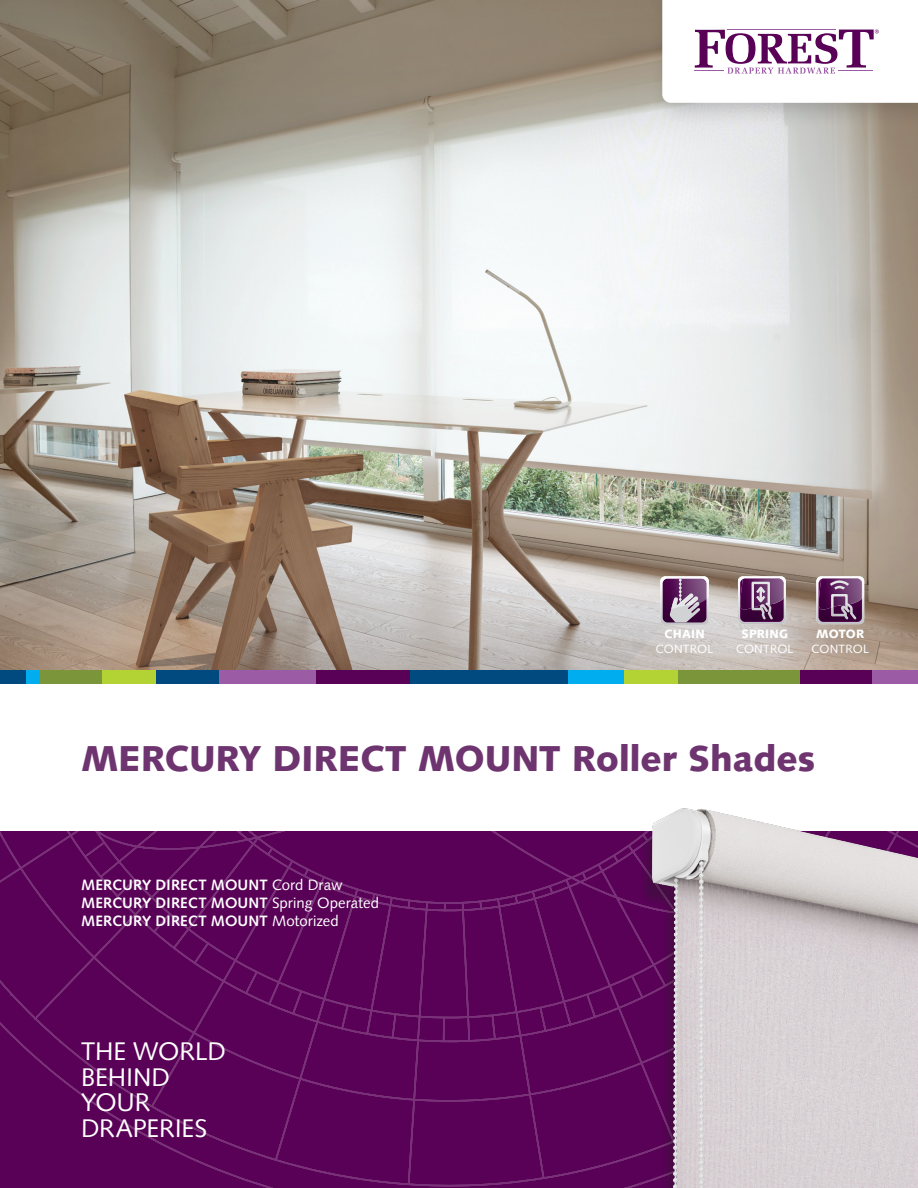
<style>
.page{position:relative;width:918px;height:1188px;background:#fff}
.page>*{position:absolute;margin:0;border:0;box-sizing:border-box;transform-origin:0 0}
.t1{font:900 36px "Syntax LT Pro";color:#6e346f}
.t2{font:25.5px "Syntax";letter-spacing:-.005em;color:#fff}
.t3{font:700 15px "Syntax LT Pro";letter-spacing:.01em;color:#fff}
.t4{font:12px/15px "Syntax LT Pro";letter-spacing:.015em;color:#fff;text-align:center}
.t5{font:900 12px "Syntax LT Pro";letter-spacing:.02em;color:#fff}
.s1{font-weight:900}
.s2{font-weight:400}
</style>
<div class="page">
<img style="left:0;top:0;width:918px;height:670px">
<svg style="left:0;top:832px;width:611px;height:355px;background:#5b0459"></svg>
<div style="left:650px;top:0;width:268px;height:128px;background:#231f20;opacity:.2"></div>
<svg style="left:662px;top:0;width:256px;height:103px"></svg>
<div style="left:218px;top:670px;width:98px;height:13px;background:#9b5ba5"></div>
<div style="left:868px;top:670px;width:50px;height:13px;background:#9b5ba5"></div>
<div style="left:26px;top:670px;width:14px;height:13px;background:#00aeef"></div>
<div style="left:568px;top:670px;width:57px;height:13px;background:#00aeef"></div>
<div style="left:155px;top:670px;width:64px;height:13px;background:#004a7f"></div>
<div style="left:410px;top:670px;width:158px;height:13px;background:#004a7f"></div>
<div style="left:0;top:670px;width:26px;height:13px;background:#004a7f"></div>
<div style="left:316px;top:670px;width:94px;height:13px;background:#590157"></div>
<div style="left:800px;top:670px;width:72px;height:13px;background:#590157"></div>
<div style="left:40px;top:670px;width:62px;height:13px;background:#7a953a"></div>
<div style="left:677px;top:670px;width:123px;height:13px;background:#7a953a"></div>
<div style="left:102px;top:670px;width:53px;height:13px;background:#b3d234"></div>
<div style="left:625px;top:670px;width:53px;height:13px;background:#b3d234"></div>
<img style="left:611px;top:808px;width:307px;height:380px">
<svg style="left:816px;top:576px;width:48px;height:48px;background:#805981"></svg>
<svg style="left:738px;top:576px;width:48px;height:48px;background:#825c82"></svg>
<svg style="left:660px;top:576px;width:49px;height:49px;background:#937494"></svg>
<p class="t5" style="left:664px;top:627px;width:42px">CHAIN</p>
<p class="t4" style="left:656px;top:642px;width:59px">CONTROL</p>
<p class="t4" style="left:736px;top:627px;width:59px"><span class="s1">SPRING<br></span>CONTROL</p>
<p class="t4" style="left:812px;top:627px;width:59px"><span class="s1">MOTOR<br></span>CONTROL</p>
<p class="t1" style="left:81px;top:737px;width:736px">MERCURY DIRECT MOUNT Roller Shades</p>
<p class="t3" style="left:81px;top:876px;width:263px">MERCURY DIRECT MOUNT <span class="s2">Cord Draw</span></p>
<p class="t3" style="left:81px;top:894px;width:300px">MERCURY DIRECT MOUNT <span class="s2">Spring Operated</span></p>
<p class="t3" style="left:81px;top:912px;width:259px">MERCURY DIRECT MOUNT <span class="s2">Motorized</span></p>
<p class="t2" style="left:81px;top:1036px;width:146px">THE WORLD</p>
<p class="t2" style="left:81px;top:1062px;width:90px">BEHIND</p>
<p class="t2" style="left:81px;top:1087px;width:71px">YOUR</p>
<p class="t2" style="left:81px;top:1113px;width:128px">DRAPERIES</p>
</div>
